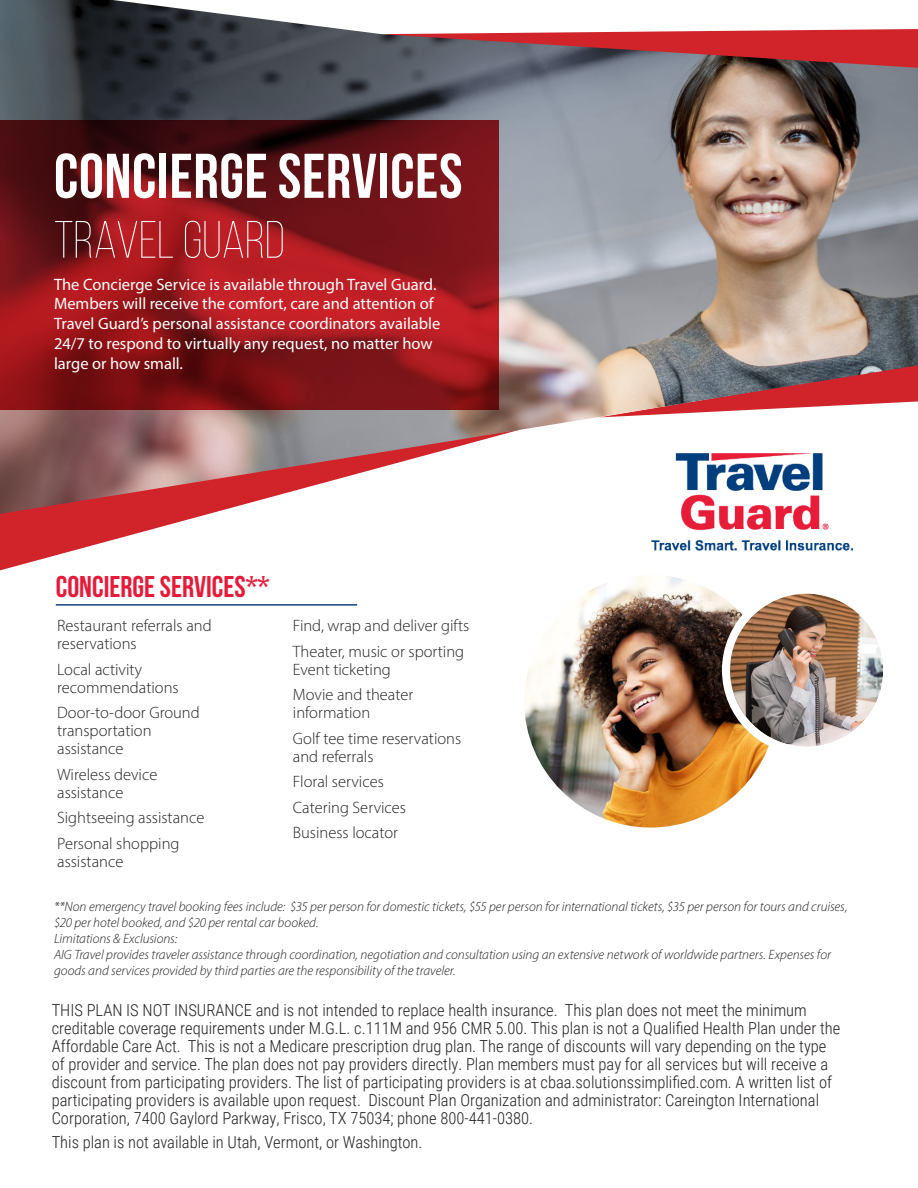
<style>
.page{position:relative;width:918px;height:1188px;background:#fff}
.page>*{position:absolute;margin:0;border:0;box-sizing:border-box;transform-origin:0 0}
.t1{font:700 63px "Bebas Neue";letter-spacing:.01em;color:#fff}
.t2{font:300 52.5px "Bebas Neue";color:#fff}
.t3{font:700 30px "Bebas Neue";color:#e51b3a}
.t4{font:300 16.5px/18px "Roboto Condensed";color:#231f20}
.t5{font:300 16.5px/18px "Myriad Pro";color:#231f20}
.t6{font:16.5px/19.8px "Myriad Pro";color:#fff}
.Bullets{font:italic 300 13.5px/16.2px "Myriad Pro";color:#231f20}
</style>
<div class="page">
<img style="left:524px;top:575px;width:253px;height:253px;border-radius:126px">
<svg style="left:0;top:514px;width:208px;height:56px"></svg>
<img style="left:652px;top:514px;width:200px;height:37px">
<hr style="left:56px;top:604px;width:301px;height:2px;background:#1a417c">
<img style="left:730px;top:594px;width:153px;height:153px;border-radius:77px">
<div style="left:722px;top:585px;width:169px;height:170px;border:8px solid #fff;border-radius:50%"></div>
<img style="left:0;top:0;width:918px;height:514px">
<svg style="left:0;top:121px;width:499px;height:289px;background:#811418"></svg>
<h1 class="t1" style="left:54px;top:142px;width:410px">CONCIERGE SERVICES</h1>
<h2 class="t2" style="left:54px;top:212px;width:232px">TRAVEL GUARD</h2>
<p class="t6" style="left:54px;top:274px;width:388px">The Concierge Service is available through Travel Guard.<br>Members will receive the comfort, care and attention of Travel Guard’s personal assistance coordinators available 24/7 to respond to virtually any request, no matter how large or how small.</p>
<p class="t3" style="left:56px;top:571px;width:215px">CONCIERGE SERVICES**</p>
<p class="t5" style="left:57px;top:617px;width:156px">Restaurant referrals and reservations</p>
<p class="t5" style="left:57px;top:660px;width:123px">Local activity recommendations</p>
<p class="t5" style="left:57px;top:704px;width:144px">Door-to-door Ground transportation assistance</p>
<p class="t5" style="left:57px;top:765px;width:102px">Wireless device assistance</p>
<p class="t5" style="left:57px;top:809px;width:149px">Sightseeing assistance</p>
<p class="t5" style="left:57px;top:834px;width:124px">Personal shopping assistance</p>
<p class="t5" style="left:293px;top:617px;width:178px">Find, wrap and deliver gifts</p>
<p class="t5" style="left:293px;top:642px;width:173px">Theater, music or sporting<br>Event ticketing</p>
<p class="t5" style="left:293px;top:686px;width:122px">Movie and theater information</p>
<p class="t5" style="left:293px;top:729px;width:170px">Golf tee time reservations and referrals</p>
<p class="t5" style="left:293px;top:773px;width:93px">Floral services</p>
<p class="t5" style="left:293px;top:798px;width:115px">Catering Services</p>
<p class="t5" style="left:293px;top:824px;width:107px">Business locator</p>
<p class="Bullets" style="left:54px;top:898px;width:795px">**Non emergency travel booking fees include: $35 per person for domestic tickets, $55 per person for international tickets, $35 per person for tours and cruises, $20 per hotel booked, and $20 per rental car booked.</p>
<p class="Bullets" style="left:54px;top:930px;width:125px">Limitations &amp; Exclusions:</p>
<p class="Bullets" style="left:54px;top:947px;width:778px">AIG Travel provides traveler assistance through coordination, negotiation and consultation using an extensive network of worldwide partners. Expenses for goods and services provided by third parties are the responsibility of the traveler.</p>
<p class="t4" style="left:52px;top:1000px;width:790px">THIS PLAN IS NOT INSURANCE and is not intended to replace health insurance. This plan does not meet the minimum creditable coverage requirements under M.G.L. c.111M and 956 CMR 5.00. This plan is not a Qualified Health Plan under the Affordable Care Act. This is not a Medicare prescription drug plan. The range of discounts will vary depending on the type of provider and service. The plan does not pay providers directly. Plan members must pay for all services but will receive a discount from participating providers. The list of participating providers is at cbaa.solutionssimplified.com. A written list of participating providers is available upon request. Discount Plan Organization and administrator: Careington International Corporation, 7400 Gaylord Parkway, Frisco, TX 75034; phone 800-441-0380.</p>
<p class="t4" style="left:52px;top:1133px;width:372px">This plan is not available in Utah, Vermont, or Washington.</p>
</div>
